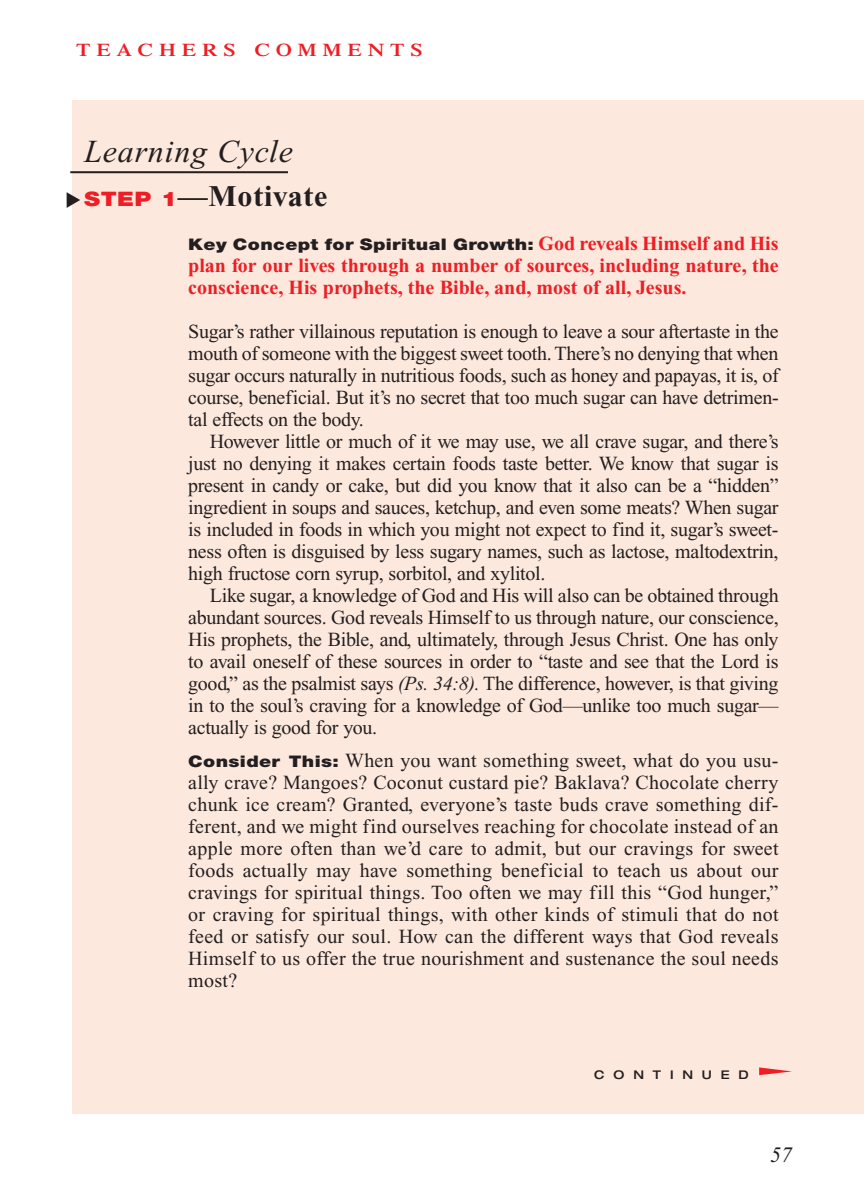
<style>
.page{position:relative;width:864px;height:1188px;background:#fff}
.page>*{position:absolute;margin:0;border:0;box-sizing:border-box;transform-origin:0 0}
.t1{font:italic 32px "Times New Roman";letter-spacing:.025em;color:#231f20}
.t2{font:700 30px "Times New Roman";letter-spacing:.025em;color:#231f20}
.t3{font:italic 22px "Times New Roman";color:#231f20}
.t4{font:20px/22px "Times New Roman";letter-spacing:-.015em;color:#231f20;text-align:justify}
.t5{font:700 20px/22px "Times New Roman";color:#ee1e24}
.t6{font:600 18px "Times";letter-spacing:.265em;color:#ee1e24;scale:1.2 1}
.t7{font:900 16px "Helvetica Neue";letter-spacing:.02em;color:#231f20;scale:1.2 1}
.t8{font:500 expanded 12px "Helvetica Neue";letter-spacing:.74em;color:#231f20}
.s1{font-family:"Helvetica Neue";font-weight:900;font-size:20px;color:#ee1e24}
.s2{font-family:"Times New Roman";font-weight:700;font-size:20px;color:#ee1e24}
.s3{font-style:italic}
.s4{font-family:"Helvetica Neue";font-weight:900;font-size:16px}
</style>
<div class="page">
<div style="left:73px;top:100px;width:791px;height:1013px;background:#fde8dd"></div>
<svg style="left:759px;top:1067px;width:33px;height:8px"></svg>
<hr style="left:70px;top:171px;width:218px;height:2px;background:#231f20">
<svg style="left:67px;top:192px;width:13px;height:16px"></svg>
<p class="t6" style="left:76px;top:44px;width:290px">TEACHERS COMMENTS</p>
<h1 class="t1" style="left:84px;top:140px;width:210px">Learning Cycle</h1>
<h2 class="t2" style="left:84px;top:186px;width:245px"><span class="s1">STEP 1</span>—Motivate</h2>
<p class="t7" style="left:188px;top:238px;width:493px">Key Concept for Spiritual Growth: <span class="s2">God reveals Himself and His</span></p>
<p class="t5" style="left:188px;top:256px;width:592px">plan for our lives through a number of sources, including nature, the conscience, His prophets, the Bible, and, most of all, Jesus.</p>
<p class="t4" style="left:188px;top:322px;width:592px">Sugar’s rather villainous reputation is enough to leave a sour aftertaste in the mouth of someone with the biggest sweet tooth. There’s no denying that when sugar occurs naturally in nutritious foods, such as honey and papayas, it is, of course, beneficial. But it’s no secret that too much sugar can have detrimen&shy;tal effects on the body.</p>
<p class="t4" style="left:188px;top:432px;width:592px;text-indent:22px">However little or much of it we may use, we all crave sugar, and there’s just no denying it makes certain foods taste better. We know that sugar is present in candy or cake, but did you know that it also can be a “hidden” ingredient in soups and sauces, ketchup, and even some meats? When sugar is included in foods in which you might not expect to find it, sugar’s sweet&shy;ness often is disguised by less sugary names, such as lactose, maltodextrin, high fructose corn syrup, sorbitol, and xylitol.</p>
<p class="t4" style="left:188px;top:586px;width:592px;text-indent:22px">Like sugar, a knowledge of God and His will also can be obtained through abundant sources. God reveals Himself to us through nature, our conscience, His prophets, the Bible, and, ultimately, through Jesus Christ. One has only to avail oneself of these sources in order to “taste and see that the Lord is good,” as the psalmist says <span class="s3">(Ps. 34:8).</span> The difference, however, is that giving in to the soul’s craving for a knowledge of God—unlike too much sugar— actually is good for you.</p>
<p class="t4" style="left:188px;top:752px;width:592px"><span class="s4">Consider This:</span> When you want something sweet, what do you usu&shy;ally crave? Mangoes? Coconut custard pie? Baklava? Chocolate cherry chunk ice cream? Granted, everyone’s taste buds crave something dif&shy;ferent, and we might find ourselves reaching for chocolate instead of an apple more often than we’d care to admit, but our cravings for sweet foods actually may have something beneficial to teach us about our cravings for spiritual things. Too often we may fill this “God hunger,” or craving for spiritual things, with other kinds of stimuli that do not feed or satisfy our soul. How can the different ways that God reveals Himself to us offer the true nourishment and sustenance the soul needs most?</p>
<p class="t8" style="left:594px;top:1070px;width:156px">CONTINUED</p>
<p class="t3" style="left:770px;top:1146px;width:23px">57</p>
</div>
